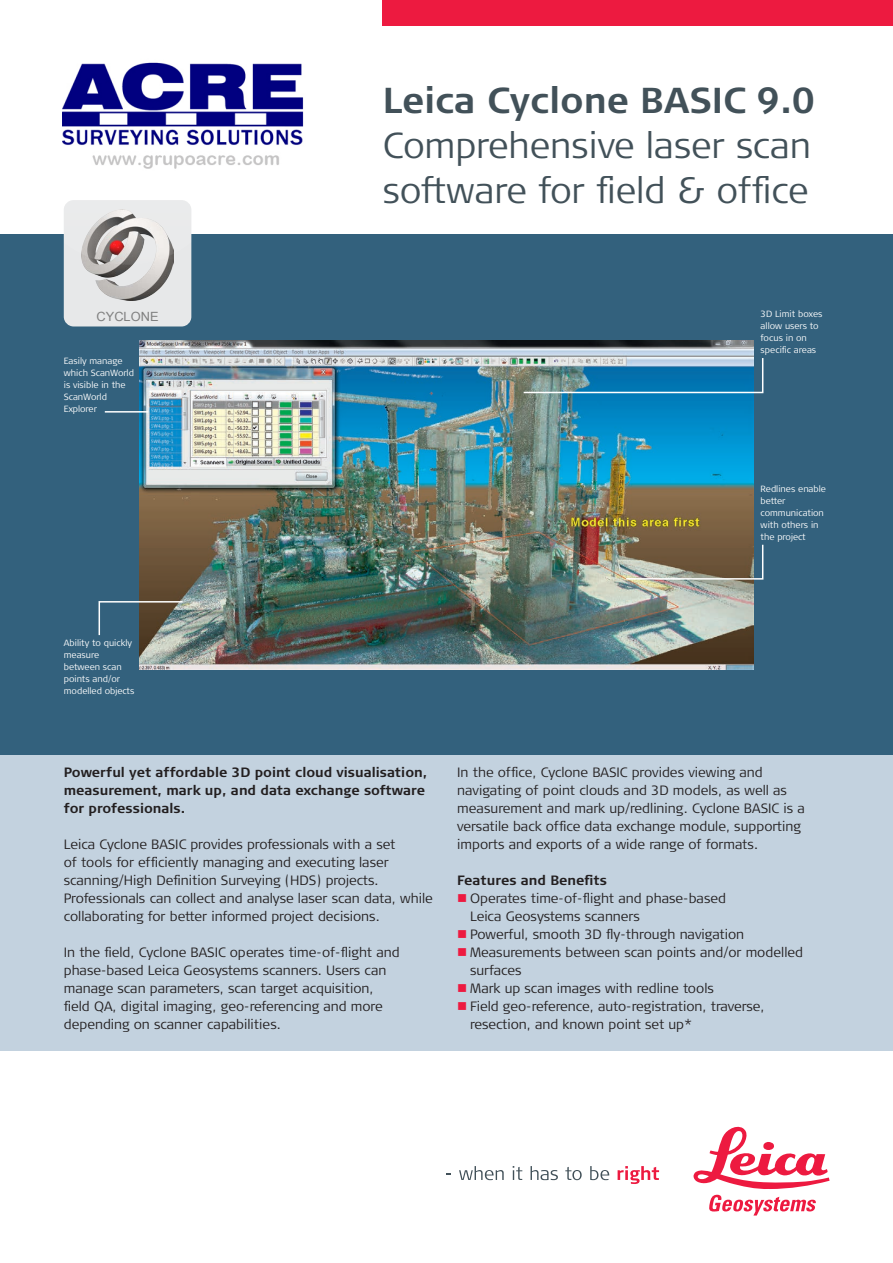
<style>
.page{position:relative;width:893px;height:1263px;background:#fff}
.page>*{position:absolute;margin:0;border:0;box-sizing:border-box;transform-origin:0 0}
.t1{font:300 36px/45px "Signa Column";color:#425159}
.t2{font:700 36px "Signa Column";color:#425159}
.t3{font:300 13.5px/18px "Signa Column";color:#231f20}
.t4{font:700 13.5px/18px "Signa Column";color:#231f20}
.t5{font:12.75px "Arial";color:#808080}
.t6{font:300 9px/12px "Signa Column";color:#fff}
.s1{color:#ed1a40}
</style>
<div class="page">
<div style="left:383px;top:0;width:510px;height:26px;background:#ed1a40"></div>
<svg style="left:459px;top:1166px;width:45px;height:14px"></svg>
<svg style="left:513px;top:1166px;width:9px;height:14px"></svg>
<svg style="left:531px;top:1166px;width:27px;height:14px"></svg>
<svg style="left:565px;top:1167px;width:17px;height:13px"></svg>
<svg style="left:590px;top:1166px;width:19px;height:14px"></svg>
<svg style="left:618px;top:1166px;width:41px;height:18px"></svg>
<svg style="left:693px;top:1127px;width:136px;height:62px"></svg>
<svg style="left:709px;top:1195px;width:107px;height:20px"></svg>
<div style="left:0;top:642px;width:893px;height:408px;background:#c3d2df"></div>
<div style="left:0;top:234px;width:893px;height:520px;background:#33617d"></div>
<img style="left:139px;top:341px;width:614px;height:328px">
<svg style="left:522px;top:356px;width:242px;height:38px;background:#5695b3"></svg>
<hr style="left:105px;top:411px;width:43px;height:2px;background:#fff">
<svg style="left:98px;top:600px;width:86px;height:37px"></svg>
<div style="left:64px;top:200px;width:127px;height:126px;background:#e7e8e9;border-radius:10px"></div>
<img style="left:83px;top:265px;width:90px;height:36px">
<svg style="left:64px;top:201px;width:127px;height:64px"></svg>
<svg style="left:625px;top:543px;width:139px;height:37px;background:#807461"></svg>
<img style="left:63px;top:62px;width:241px;height:107px">
<p class="t5" style="left:97px;top:308px;width:64px">CYCLONE</p>
<p class="t6" style="left:64px;top:355px;width:72px">Easily manage which ScanWorld is visible in the<br>ScanWorld<br>Explorer</p>
<p class="t6" style="left:64px;top:637px;width:72px">Ability to quickly measure between scan points and/or modelled objects</p>
<h1 class="t2" style="left:383px;top:79px;width:434px">Leica Cyclone BASIC 9.0</h1>
<h1 class="t1" style="left:383px;top:123px;width:430px">Comprehensive laser scan software for field &amp; office</h1>
<p class="t6" style="left:761px;top:307px;width:63px">3D Limit boxes allow users to focus in on specific areas</p>
<p class="t6" style="left:761px;top:483px;width:67px">Redlines enable better communication with others in the project</p>
<p class="t4" style="left:64px;top:763px;width:365px">Powerful yet affordable 3D point cloud visualisation, measurement, mark up, and data exchange software for professionals.</p>
<p class="t3" style="left:64px;top:836px;width:371px">Leica Cyclone BASIC provides professionals with a set<br>of tools for efficiently managing and executing laser scanning/High Definition Surveying (HDS) projects.<br>Professionals can collect and analyse laser scan data, while collaborating for better informed project decisions.</p>
<p class="t3" style="left:64px;top:944px;width:337px">In the field, Cyclone BASIC operates time-of-flight and phase-based Leica Geosystems scanners. Users can manage scan parameters, scan target acquisition, field QA, digital imaging, geo-referencing and more depending on scanner capabilities.</p>
<p class="t3" style="left:457px;top:764px;width:349px">In the office, Cyclone BASIC provides viewing and navigating of point clouds and 3D models, as well as measurement and mark up/redlining. Cyclone BASIC is a versatile back office data exchange module, supporting imports and exports of a wide range of formats.</p>
<p class="t4" style="left:457px;top:871px;width:151px">Features and Benefits</p>
<p class="t3" style="left:470px;top:890px;width:257px;text-indent:-13px"><span class="s1">■</span> Operates time-of-flight and phase-based<br>Leica Geosystems scanners</p>
<p class="t3" style="left:457px;top:926px;width:288px"><span class="s1">■</span> Powerful, smooth 3D fly-through navigation</p>
<p class="t3" style="left:470px;top:944px;width:335px;text-indent:-13px"><span class="s1">■</span> Measurements between scan points and/or modelled surfaces</p>
<p class="t3" style="left:457px;top:980px;width:258px"><span class="s1">■</span> Mark up scan images with redline tools</p>
<p class="t3" style="left:470px;top:998px;width:296px;text-indent:-13px"><span class="s1">■</span> Field geo-reference, auto-registration, traverse, resection, and known point set up*</p>
</div>
